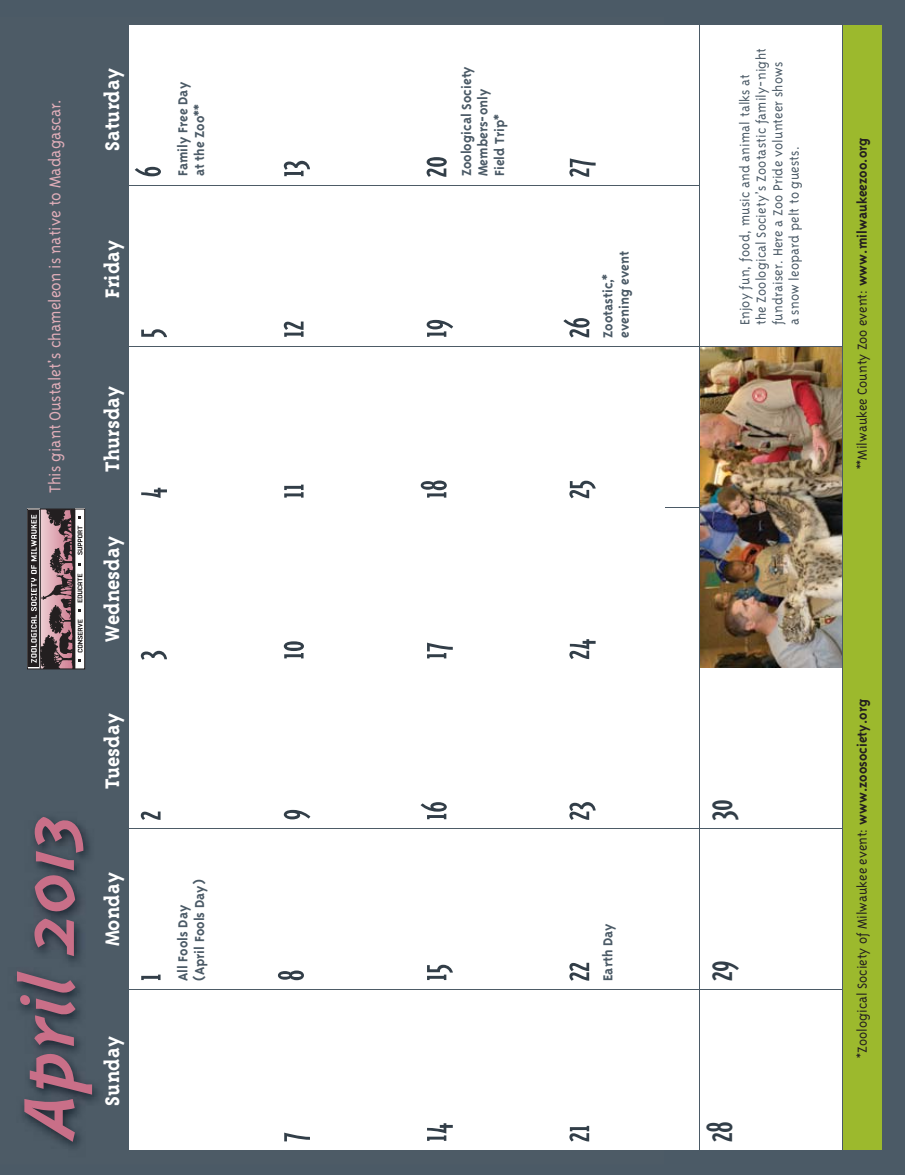
<style>
.page{position:relative;width:905px;height:1175px;background:#fff}
.page>*{position:absolute;margin:0;border:0;box-sizing:border-box;transform-origin:0 0}
.t1{font:italic 700 82.5px "Triplex";color:#c96f88}
.t2{font:42px "Triplex Cond Serif";color:#323e48}
.t3{font:700 22.5px "Triplex Serif";color:#fff}
.t4{font:300 18px "Triplex";color:#e1aeb9}
.t5{font:300 15px/16.5px "Triplex";letter-spacing:.01em;color:#4b5a66}
.t6{font:700 15px/16.5px "Triplex";color:#4b5a66}
.t7{font:300 15px "Triplex";color:#231f20}
.s1{font-weight:700}
</style>
<div class="page">
<div style="left:0;top:0;width:904px;height:1174px;background:#4b5a66"></div>
<div style="left:843px;top:25px;width:38px;height:1124px;background:#9cb92d"></div>
<div style="left:557px;top:990px;width:142px;height:159px;background:#fff"></div>
<div style="left:557px;top:829px;width:142px;height:159px;background:#fff"></div>
<div style="left:557px;top:668px;width:142px;height:160px;background:#fff"></div>
<div style="left:557px;top:508px;width:142px;height:159px;background:#fff"></div>
<div style="left:557px;top:347px;width:142px;height:159px;background:#fff"></div>
<div style="left:557px;top:186px;width:142px;height:159px;background:#fff"></div>
<div style="left:557px;top:26px;width:142px;height:159px;background:#fff"></div>
<div style="left:700px;top:990px;width:142px;height:159px;background:#fff"></div>
<div style="left:700px;top:829px;width:142px;height:159px;background:#fff"></div>
<div style="left:700px;top:668px;width:142px;height:160px;background:#fff"></div>
<img style="left:700px;top:347px;width:142px;height:320px">
<div style="left:700px;top:26px;width:142px;height:319px;background:#fff"></div>
<img style="left:17px;top:25px;width:647px;height:1125px">
<div style="left:129px;top:990px;width:141px;height:159px;background:#fff"></div>
<div style="left:129px;top:508px;width:141px;height:480px;background:#fff"></div>
<img style="left:141px;top:974px;width:19px;height:6px">
<img style="left:141px;top:811px;width:19px;height:9px">
<img style="left:141px;top:651px;width:26px;height:9px">
<div style="left:129px;top:347px;width:141px;height:159px;background:#fff"></div>
<img style="left:141px;top:488px;width:26px;height:10px">
<div style="left:129px;top:26px;width:141px;height:319px;background:#fff"></div>
<img style="left:141px;top:329px;width:26px;height:8px">
<img style="left:135px;top:167px;width:26px;height:9px">
<div style="left:272px;top:990px;width:141px;height:159px;background:#fff"></div>
<img style="left:284px;top:1132px;width:26px;height:9px">
<div style="left:272px;top:508px;width:141px;height:480px;background:#fff"></div>
<img style="left:278px;top:970px;width:26px;height:10px">
<img style="left:284px;top:810px;width:26px;height:9px">
<img style="left:284px;top:641px;width:20px;height:17px">
<div style="left:272px;top:347px;width:141px;height:159px;background:#fff"></div>
<img style="left:284px;top:484px;width:19px;height:13px">
<div style="left:272px;top:26px;width:141px;height:319px;background:#fff"></div>
<img style="left:284px;top:321px;width:19px;height:16px">
<img style="left:284px;top:161px;width:26px;height:15px">
<div style="left:415px;top:990px;width:249px;height:159px;background:#fff"></div>
<img style="left:427px;top:1123px;width:26px;height:17px">
<div style="left:415px;top:508px;width:249px;height:480px;background:#fff"></div>
<img style="left:427px;top:964px;width:26px;height:16px">
<img style="left:420px;top:802px;width:27px;height:17px">
<img style="left:427px;top:642px;width:26px;height:16px">
<div style="left:415px;top:347px;width:249px;height:159px;background:#fff"></div>
<img style="left:421px;top:480px;width:26px;height:17px">
<div style="left:415px;top:26px;width:249px;height:319px;background:#fff"></div>
<img style="left:426px;top:320px;width:27px;height:17px">
<img style="left:426px;top:157px;width:21px;height:20px">
<img style="left:569px;top:1125px;width:20px;height:16px">
<img style="left:569px;top:962px;width:20px;height:18px">
<img style="left:569px;top:802px;width:26px;height:18px">
<img style="left:569px;top:639px;width:26px;height:20px">
<img style="left:569px;top:481px;width:26px;height:17px">
<img style="left:563px;top:318px;width:26px;height:19px">
<img style="left:569px;top:158px;width:26px;height:19px">
<svg style="left:82px;top:510px;width:1px;height:157px"></svg>
<div style="left:27px;top:508px;width:58px;height:161px;border:1px solid #231f20"></div>
<div style="left:29px;top:510px;width:10px;height:157px;background:#231f20"></div>
<svg style="left:31px;top:509px;width:51px;height:160px"></svg>
<p class="t4" style="left:48px;top:493px;width:396px;rotate:-90deg">This giant Oustalet's chameleon is native to Madagascar.</p>
<h3 class="t3" style="left:103px;top:151px;width:84px;rotate:-90deg">Saturday</h3>
<h3 class="t3" style="left:103px;top:298px;width:59px;rotate:-90deg">Friday</h3>
<h3 class="t3" style="left:103px;top:472px;width:88px;rotate:-90deg">Thursday</h3>
<h3 class="t3" style="left:103px;top:641px;width:107px;rotate:-90deg">Wednesday</h3>
<h1 class="t1" style="left:23px;top:1134px;width:332px;rotate:-90deg">April 2013</h1>
<h3 class="t3" style="left:103px;top:789px;width:77px;rotate:-90deg">Tuesday</h3>
<h3 class="t3" style="left:103px;top:946px;width:75px;rotate:-90deg">Monday</h3>
<h3 class="t3" style="left:103px;top:1105px;width:71px;rotate:-90deg">Sunday</h3>
<p class="t6" style="left:176px;top:176px;width:96px;rotate:-90deg">Family Free Day at the Zoo**</p>
<p class="t6" style="left:176px;top:981px;width:103px;rotate:-90deg">All Fools Day (April Fools Day)</p>
<p class="t6" style="left:459px;top:176px;width:111px;rotate:-90deg">Zoological Society<br>Members-only<br>Field Trip*</p>
<p class="t6" style="left:600px;top:338px;width:88px;rotate:-90deg">Zootastic,* evening event</p>
<p class="t5" style="left:737px;top:325px;width:278px;rotate:-90deg">Enjoy fun, food, music and animal talks at<br>the Zoological Society’s Zootastic family-night fundraiser. Here a Zoo Pride volunteer shows<br>a snow leopard pelt to guests.</p>
<p class="t7" style="left:856px;top:469px;width:333px;rotate:-90deg">**Milwaukee County Zoo event: <span class="s1">www.milwaukeezoo.org</span></p>
<p class="t6" style="left:600px;top:981px;width:59px;rotate:-90deg">Earth Day</p>
<h2 class="t2" style="left:702px;top:820px;width:23px;rotate:-90deg">30</h2>
<h2 class="t2" style="left:702px;top:981px;width:23px;rotate:-90deg">29</h2>
<h2 class="t2" style="left:702px;top:1142px;width:23px;rotate:-90deg">28</h2>
<p class="t7" style="left:856px;top:1057px;width:360px;rotate:-90deg">*Zoological Society of Milwaukee event: <span class="s1">www.zoosociety.org</span></p>
</div>
